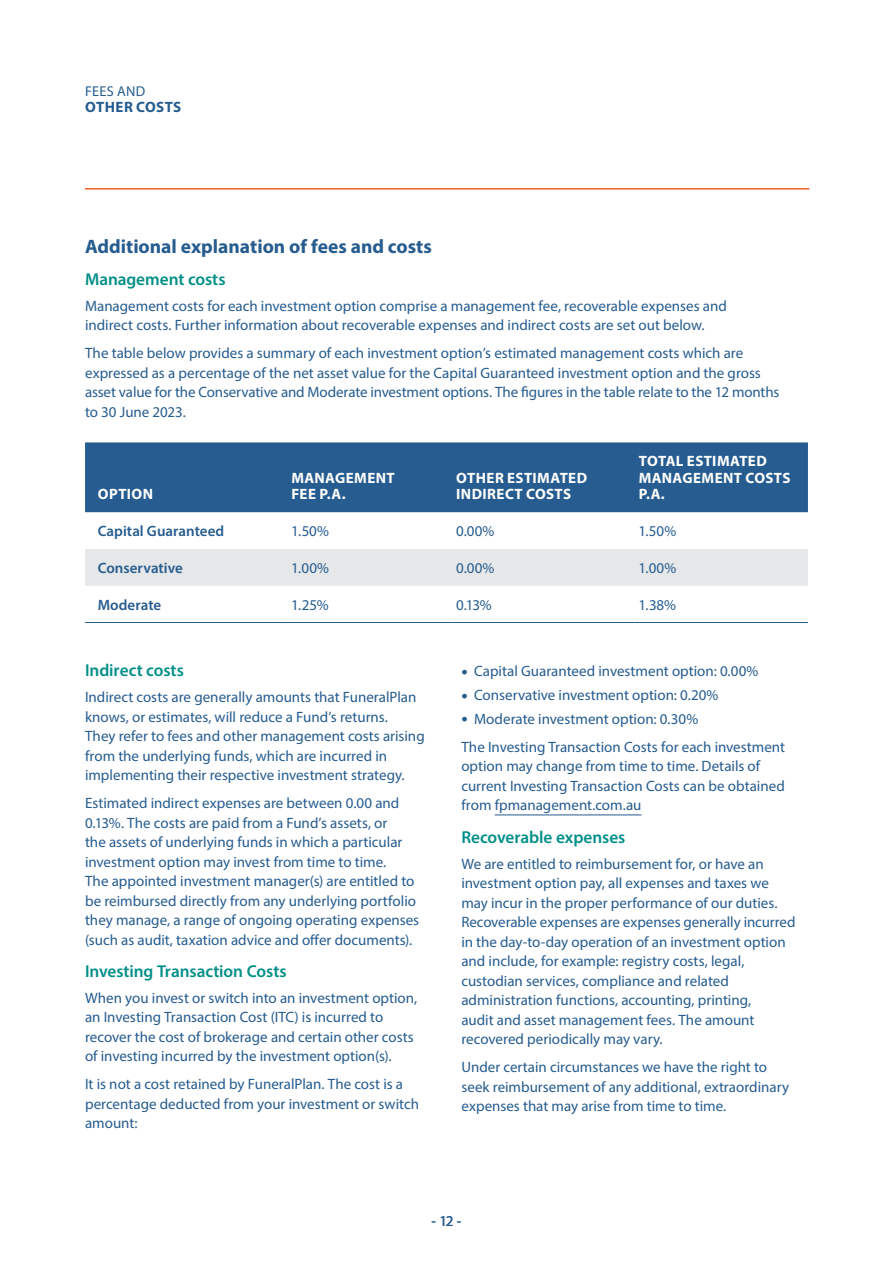
<style>
.page{position:relative;width:893px;height:1263px;background:#fff}
.page>*{position:absolute;margin:0;border:0;box-sizing:border-box;transform-origin:0 0}
.t1{font:700 19.5px "Myriad Pro";color:#265c8f}
.t2{font:600 17.25px "Myriad Pro";letter-spacing:-.005em;color:#008f88}
.t3{font:15px/19.5px "Myriad Pro";color:#265c8f}
.t4{font:700 15px/16.5px "Myriad Pro";letter-spacing:.025em;color:#fff}
.t5{font:600 15px "Myriad Pro";color:#265c8f}
.t6{font:700 15px "Myriad Pro";letter-spacing:.02em;color:#265c8f}
.t7{font:14.25px "Myriad Pro";letter-spacing:.015em;color:#265c8f}
.s1{font-size:22.5px}
</style>
<div class="page">
<hr style="left:85px;top:188px;width:724px;height:2px;background:#f15f24">
<div style="left:85px;top:442px;width:723px;height:70px;background:#265c8f"></div>
<div style="left:85px;top:549px;width:723px;height:37px;background:#e6e7e8"></div>
<hr style="left:85px;top:622px;width:202px;height:1px;background:#265c8f">
<hr style="left:287px;top:622px;width:165px;height:1px;background:#265c8f">
<hr style="left:452px;top:622px;width:182px;height:1px;background:#265c8f">
<hr style="left:634px;top:622px;width:174px;height:1px;background:#265c8f">
<hr style="left:495px;top:815px;width:147px;height:1px;background:#265c8f">
<p class="t7" style="left:85px;top:82px;width:62px">FEES AND</p>
<p class="t6" style="left:85px;top:97px;width:98px">OTHER COSTS</p>
<h1 class="t1" style="left:85px;top:233px;width:348px">Additional explanation of fees and costs</h1>
<p class="t2" style="left:85px;top:268px;width:142px">Management costs</p>
<p class="t3" style="left:85px;top:296px;width:643px">Management costs for each investment option comprise a management fee, recoverable expenses and indirect costs. Further information about recoverable expenses and indirect costs are set out below.</p>
<p class="t3" style="left:85px;top:343px;width:696px">The table below provides a summary of each investment option’s estimated management costs which are expressed as a percentage of the net asset value for the Capital Guaranteed investment option and the gross asset value for the Conservative and Moderate investment options. The figures in the table relate to the 12 months to 30 June 2023.</p>
<p class="t4" style="left:98px;top:486px;width:57px">OPTION</p>
<p class="t4" style="left:291px;top:469px;width:105px">MANAGEMENT<br>FEE P.A.</p>
<p class="t4" style="left:456px;top:469px;width:132px">OTHER ESTIMATED<br>INDIRECT COSTS</p>
<p class="t4" style="left:639px;top:453px;width:153px">TOTAL ESTIMATED<br>MANAGEMENT COSTS<br>P.A.</p>
<p class="t5" style="left:98px;top:522px;width:128px">Capital Guaranteed</p>
<p class="t3" style="left:291px;top:521px;width:39px">1.50%</p>
<p class="t3" style="left:456px;top:521px;width:40px">0.00%</p>
<p class="t3" style="left:639px;top:521px;width:39px">1.50%</p>
<p class="t5" style="left:98px;top:558px;width:87px">Conservative</p>
<p class="t3" style="left:291px;top:558px;width:39px">1.00%</p>
<p class="t3" style="left:456px;top:558px;width:40px">0.00%</p>
<p class="t3" style="left:639px;top:558px;width:39px">1.00%</p>
<p class="t5" style="left:98px;top:595px;width:65px">Moderate</p>
<p class="t3" style="left:291px;top:595px;width:39px">1.25%</p>
<p class="t3" style="left:456px;top:595px;width:37px">0.13%</p>
<p class="t3" style="left:639px;top:595px;width:39px">1.38%</p>
<p class="t2" style="left:85px;top:660px;width:100px">Indirect costs</p>
<p class="t3" style="left:85px;top:687px;width:341px">Indirect costs are generally amounts that FuneralPlan knows, or estimates, will reduce a Fund’s returns.<br>They refer to fees and other management costs arising from the underlying funds, which are incurred in implementing their respective investment strategy.</p>
<p class="t3" style="left:85px;top:793px;width:336px">Estimated indirect expenses are between 0.00 and 0.13%. The costs are paid from a Fund’s assets, or<br>the assets of underlying funds in which a particular investment option may invest from time to time.<br>The appointed investment manager(s) are entitled to be reimbursed directly from any underlying portfolio they manage, a range of ongoing operating expenses (such as audit, taxation advice and offer documents).</p>
<p class="t2" style="left:85px;top:960px;width:203px">Investing Transaction Costs</p>
<p class="t3" style="left:85px;top:988px;width:334px">When you invest or switch into an investment option, an Investing Transaction Cost (ITC) is incurred to recover the cost of brokerage and certain other costs of investing incurred by the investment option(s).</p>
<p class="t3" style="left:85px;top:1074px;width:335px">It is not a cost retained by FuneralPlan. The cost is a percentage deducted from your investment or switch amount:</p>
<p class="t3" style="left:461px;top:661px;width:299px"><span class="s1">•</span> Capital Guaranteed investment option: 0.00%</p>
<p class="t3" style="left:461px;top:685px;width:259px"><span class="s1">•</span> Conservative investment option: 0.20%</p>
<p class="t3" style="left:461px;top:705px;width:325px;line-height:28px"><span class="s1">•</span> Moderate investment option: 0.30%<br>The Investing Transaction Costs for each investment</p>
<p class="t3" style="left:461px;top:756px;width:325px">option may change from time to time. Details of current Investing Transaction Costs can be obtained from fpmanagement.com.au</p>
<p class="t2" style="left:461px;top:826px;width:166px">Recoverable expenses</p>
<p class="t3" style="left:461px;top:853px;width:336px">We are entitled to reimbursement for, or have an investment option pay, all expenses and taxes we may incur in the proper performance of our duties.<br>Recoverable expenses are expenses generally incurred in the day-to-day operation of an investment option and include, for example: registry costs, legal, custodian services, compliance and related administration functions, accounting, printing,<br>audit and asset management fees. The amount recovered periodically may vary.</p>
<p class="t3" style="left:461px;top:1057px;width:329px">Under certain circumstances we have the right to seek reimbursement of any additional, extraordinary expenses that may arise from time to time.</p>
<p class="t3" style="left:432px;top:1211px;width:31px">- 12 -</p>
</div>
